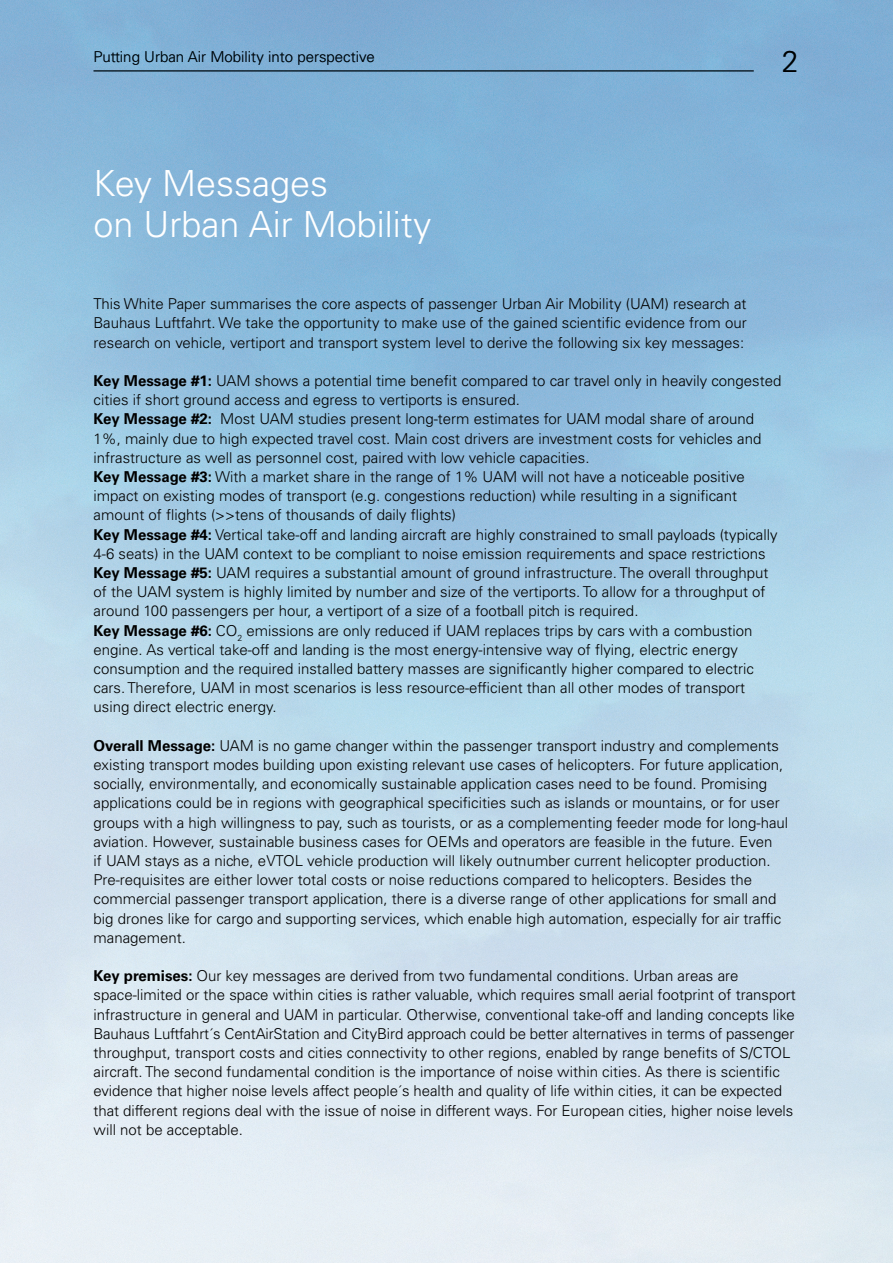
<style>
.page{position:relative;width:893px;height:1263px;background:#fff}
.page>*{position:absolute;margin:0;border:0;box-sizing:border-box;transform-origin:0 0}
.t1{font:300 36px "Univers LT Std";color:#fff}
.t2{font:300 30px "Univers LT Std";color:#000}
.t3{font:300 15px/19.2px "Univers LT Std";color:#000}
.s1{font-weight:700}
</style>
<div class="page">
<img style="left:0;top:0;width:893px;height:1263px">
<hr style="left:94px;top:71px;width:660px;height:1px;background:#000">
<p class="t3" style="left:94px;top:47px;width:283px">Putting Urban Air Mobility into perspective</p>
<p class="t1" style="left:94px;top:162px;width:236px">Key Messages</p>
<p class="t1" style="left:94px;top:202px;width:339px">on Urban Air Mobility</p>
<p class="t2" style="left:782px;top:43px;width:18px">2</p>
<p class="t3" style="left:94px;top:294px;width:655px;text-align:justify">This White Paper summarises the core aspects of passenger Urban Air Mobility (UAM) research at Bauhaus Luftfahrt. We take the opportunity to make use of the gained scientific evidence from our research on vehicle, vertiport and transport system level to derive the following six key messages:</p>
<p class="t3" style="left:94px;top:371px;width:689px"><span class="s1">Key Message #1:</span> UAM shows a potential time benefit compared to car travel only in heavily congested cities if short ground access and egress to vertiports is ensured.</p>
<p class="t3" style="left:94px;top:409px;width:669px"><span class="s1">Key Message #2:</span> Most UAM studies present long-term estimates for UAM modal share of around<br>1%, mainly due to high expected travel cost. Main cost drivers are investment costs for vehicles and infrastructure as well as personnel cost, paired with low vehicle capacities.</p>
<p class="t3" style="left:94px;top:467px;width:653px"><span class="s1">Key Message #3:</span> With a market share in the range of 1% UAM will not have a noticeable positive impact on existing modes of transport (e.g. congestions reduction) while resulting in a significant amount of flights (&gt;&gt;tens of thousands of daily flights)</p>
<p class="t3" style="left:94px;top:525px;width:685px"><span class="s1">Key Message #4:</span> Vertical take-off and landing aircraft are highly constrained to small payloads (typically<br>4-6 seats) in the UAM context to be compliant to noise emission requirements and space restrictions</p>
<p class="t3" style="left:94px;top:563px;width:677px"><span class="s1">Key Message #5:</span> UAM requires a substantial amount of ground infrastructure. The overall throughput of the UAM system is highly limited by number and size of the vertiports. To allow for a throughput of around 100 passengers per hour, a vertiport of a size of a football pitch is required.</p>
<p class="t3" style="left:94px;top:621px;width:662px"><span class="s1">Key Message #6:</span> CO<sub>2</sub> emissions are only reduced if UAM replaces trips by cars with a combustion engine. As vertical take-off and landing is the most energy-intensive way of flying, electric energy consumption and the required installed battery masses are significantly higher compared to electric cars. Therefore, UAM in most scenarios is less resource-efficient than all other modes of transport using direct electric energy.</p>
<p class="t3" style="left:94px;top:736px;width:696px"><span class="s1">Overall Message:</span> UAM is no game changer within the passenger transport industry and complements existing transport modes building upon existing relevant use cases of helicopters. For future application, socially, environmentally, and economically sustainable application cases need to be found. Promising applications could be in regions with geographical specificities such as islands or mountains, or for user groups with a high willingness to pay, such as tourists, or as a complementing feeder mode for long-haul aviation. However, sustainable business cases for OEMs and operators are feasible in the future. Even<br>if UAM stays as a niche, eVTOL vehicle production will likely outnumber current helicopter production.</p>
<p class="t3" style="left:94px;top:870px;width:689px">Pre-requisites are either lower total costs or noise reductions compared to helicopters. Besides the commercial passenger transport application, there is a diverse range of other applications for small and big drones like for cargo and supporting services, which enable high automation, especially for air traffic management.</p>
<p class="t3" style="left:94px;top:966px;width:704px"><span class="s1">Key premises:</span> Our key messages are derived from two fundamental conditions. Urban areas are space-limited or the space within cities is rather valuable, which requires small aerial footprint of transport infrastructure in general and UAM in particular. Otherwise, conventional take-off and landing concepts like Bauhaus Luftfahrt´s CentAirStation and CityBird approach could be better alternatives in terms of passenger throughput, transport costs and cities connectivity to other regions, enabled by range benefits of S/CTOL aircraft. The second fundamental condition is the importance of noise within cities. As there is scientific evidence that higher noise levels affect people´s health and quality of life within cities, it can be expected that different regions deal with the issue of noise in different ways. For European cities, higher noise levels will not be acceptable.</p>
</div>
